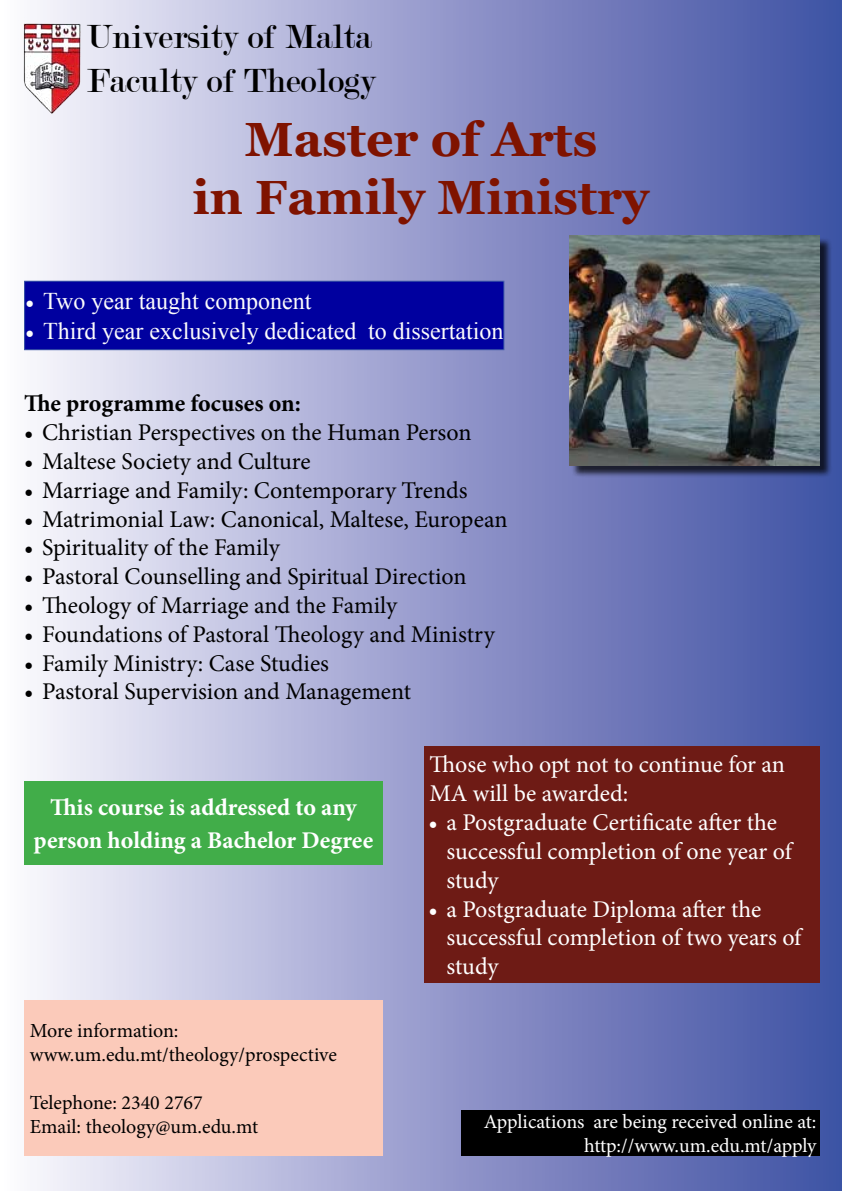
<style>
.page{position:relative;width:842px;height:1191px;background:#fff}
.page>*{position:absolute;margin:0;border:0;box-sizing:border-box;transform-origin:0 0}
.t1{font:700 48px/57.6px "Vani";color:#7f1300;text-align:center}
.t2{font:36px/43.2px "Modern";color:#000}
.t3{font:24px "Minion Pro";letter-spacing:-.005em;color:#000}
.t4{font:24px/28.8px "Minion Pro";color:#fff}
.t5{font:24px "Times New Roman";color:#fcfcfc}
.t6{font:700 24px/33.6px "Minion Pro";color:#fff;text-align:center}
.t7{font:700 24px "Minion Pro";color:#000}
.t8{font:20px/24px "Minion Pro";color:#000}
.t9{font:20px/24px "Minion Pro";letter-spacing:-.005em;color:#fff;text-align:right}
.s1{font-family:"Minion Pro";color:#fbfbfb}
</style>
<div class="page">
<div style="left:0;top:0;width:842px;height:1191px;background:linear-gradient(to right,#fbf7fd,#3c4ca2)"></div>
<div style="left:24px;top:999px;width:359px;height:156px;background:#fbcaba"></div>
<div style="left:461px;top:1109px;width:358px;height:46px;background:#000"></div>
<img style="left:18px;top:17px;width:69px;height:99px">
<div style="left:25px;top:281px;width:479px;height:69px;background:#00009f"></div>
<div style="left:24px;top:281px;width:480px;height:69px;border:1px solid #3c57a7"></div>
<div style="left:24px;top:781px;width:359px;height:83px;background:#41ad49"></div>
<div style="left:424px;top:746px;width:395px;height:237px;background:#6e1b15"></div>
<div style="left:571px;top:237px;width:261px;height:240px;background:#000;opacity:.75"></div>
<img style="left:570px;top:235px;width:250px;height:230px">
<h2 class="t2" style="left:87px;top:16px;width:291px">University of Malta<br>Faculty of Theology</h2>
<h1 class="t1" style="left:193px;top:111px;width:458px">Master of Arts<br>in Family Ministry</h1>
<p class="t5" style="left:25px;top:285px;width:288px"><span class="s1">•</span> Two year taught component</p>
<p class="t5" style="left:25px;top:315px;width:480px"><span class="s1">•</span> Third year exclusively dedicated to dissertation</p>
<p class="t7" style="left:24px;top:387px;width:278px">The programme focuses on:</p>
<p class="t3" style="left:24px;top:416px;width:449px">• Christian Perspectives on the Human Person</p>
<p class="t3" style="left:24px;top:445px;width:288px">• Maltese Society and Culture</p>
<p class="t3" style="left:24px;top:474px;width:445px">• Marriage and Family: Contemporary Trends</p>
<p class="t3" style="left:24px;top:503px;width:485px">• Matrimonial Law: Canonical, Maltese, European</p>
<p class="t3" style="left:24px;top:531px;width:257px">• Spirituality of the Family</p>
<p class="t3" style="left:24px;top:560px;width:444px">• Pastoral Counselling and Spiritual Direction</p>
<p class="t3" style="left:24px;top:589px;width:375px">• Theology of Marriage and the Family</p>
<p class="t3" style="left:24px;top:618px;width:472px">• Foundations of Pastoral Theology and Ministry</p>
<p class="t3" style="left:24px;top:647px;width:306px">• Family Ministry: Case Studies</p>
<p class="t3" style="left:24px;top:675px;width:388px">• Pastoral Supervision and Management</p>
<p class="t6" style="left:34px;top:790px;width:341px">This course is addressed to any person holding a Bachelor Degree</p>
<p class="t8" style="left:30px;top:1018px;width:309px">More information: www.um.edu.mt/theology/prospective</p>
<p class="t8" style="left:30px;top:1090px;width:230px">Telephone: 2340 2767<br>Email: theology@um.edu.mt</p>
<p class="t4" style="left:429px;top:750px;width:357px">Those who opt not to continue for an<br>MA will be awarded:</p>
<p class="t4" style="left:446px;top:808px;width:347px;text-indent:-18px">• a Postgraduate Certificate after the successful completion of one year of study</p>
<p class="t4" style="left:446px;top:894px;width:356px;text-indent:-18px">• a Postgraduate Diploma after the successful completion of two years of study</p>
<p class="t9" style="left:484px;top:1109px;width:334px">Applications are being received online at: http://www.um.edu.mt/apply</p>
</div>
